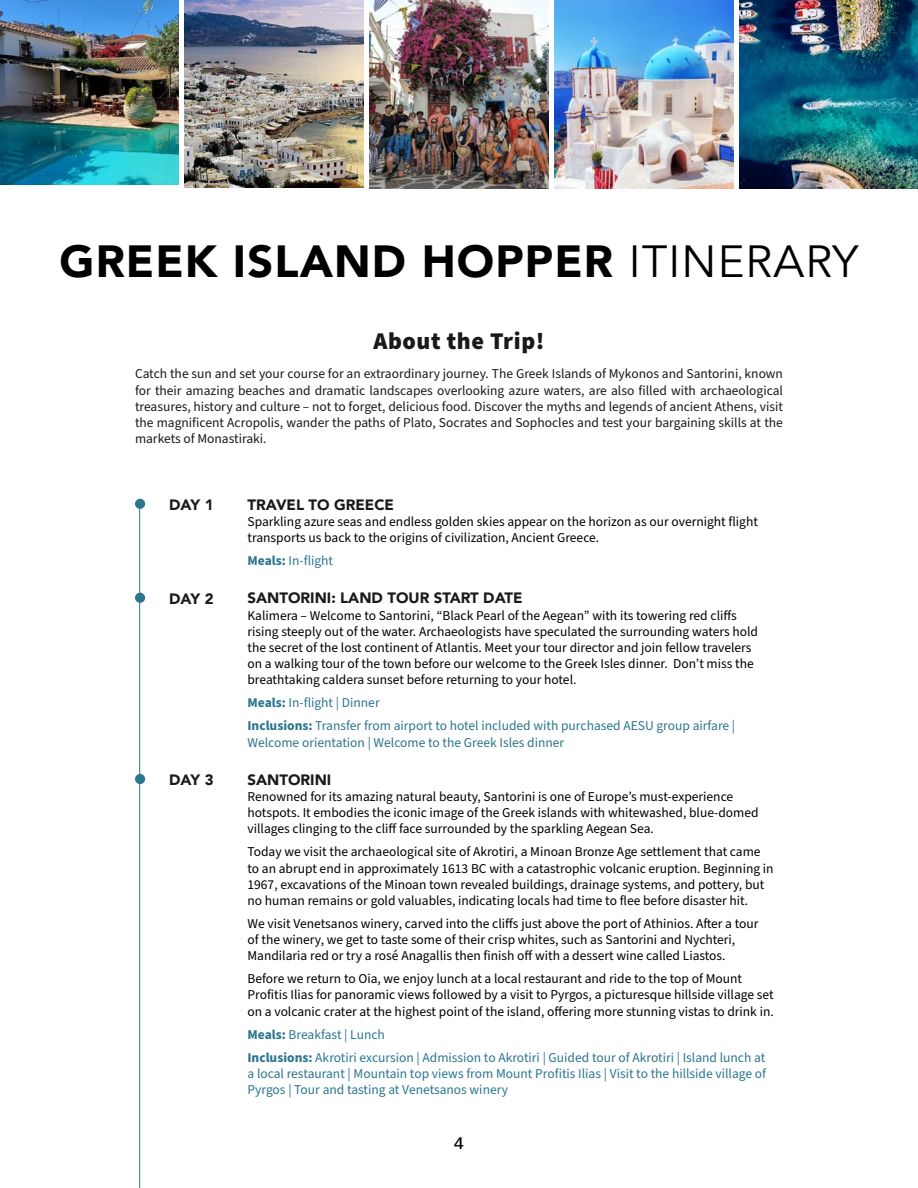
<style>
.page{position:relative;width:918px;height:1188px;background:#fff}
.page>*{position:absolute;margin:0;border:0;box-sizing:border-box;transform-origin:0 0}
.t1{font:900 45px "Avenir";letter-spacing:.025em;color:#000}
.t2{font:900 24px "Source Sans Pro";letter-spacing:.025em;color:#19191a}
.t3{font:500 16.5px "Avenir";color:#000101;scale:1.1 1}
.t4{font:900 15px "Avenir";color:#1a1a1a}
.t5{font:13.5px/16.2px "Source Sans Pro";color:#000}
.t6{font:13.5px/16.2px "Source Sans Pro";color:#19191a;text-align:justify}
.t7{font:13.5px/23px "Source Sans Pro";color:#2c768e}
.s1{font-weight:400}
.s2{font-weight:700}
</style>
<div class="page">
<hr style="left:139px;top:504px;width:1px;height:684px;background:#2c768e">
<div style="left:135px;top:499px;width:10px;height:10px;background:#2c768e;border-radius:50%"></div>
<div style="left:135px;top:593px;width:10px;height:10px;background:#2c768e;border-radius:50%"></div>
<img style="left:0;top:0;width:178px;height:185px">
<img style="left:370px;top:0;width:178px;height:189px">
<img style="left:740px;top:0;width:178px;height:189px">
<img style="left:555px;top:0;width:178px;height:189px">
<img style="left:185px;top:0;width:178px;height:188px">
<div style="left:135px;top:774px;width:10px;height:10px;background:#2c768e;border-radius:50%"></div>
<h1 class="t1" style="left:60px;top:223px;width:800px">GREEK ISLAND HOPPER <span class="s1">ITINERARY</span></h1>
<h2 class="t2" style="left:373px;top:324px;width:173px">About the Trip!</h2>
<p class="t6" style="left:135px;top:366px;width:650px">Catch the sun and set your course for an extraordinary journey. The Greek Islands of Mykonos and Santorini, known for their amazing beaches and dramatic landscapes overlooking azure waters, are also filled with archaeological treasures, history and culture – not to forget, delicious food. Discover the myths and legends of ancient Athens, visit the magnificent Acropolis, wander the paths of Plato, Socrates and Sophocles and test your bargaining skills at the markets of Monastiraki.</p>
<p class="t4" style="left:169px;top:492px;width:46px">DAY 1</p>
<p class="t4" style="left:169px;top:586px;width:46px">DAY 2</p>
<p class="t4" style="left:169px;top:767px;width:46px">DAY 3</p>
<p class="t4" style="left:248px;top:492px;width:148px">TRAVEL TO GREECE</p>
<p class="t5" style="left:248px;top:514px;width:512px">Sparkling azure seas and endless golden skies appear on the horizon as our overnight flight transports us back to the origins of civilization, Ancient Greece.</p>
<p class="t7" style="left:248px;top:550px;width:87px"><span class="s2">Meals:</span> In-flight</p>
<p class="t4" style="left:248px;top:585px;width:276px">SANTORINI: LAND TOUR START DATE</p>
<p class="t5" style="left:248px;top:607px;width:512px">Kalimera – Welcome to Santorini, “Black Pearl of the Aegean” with its towering red cliffs rising steeply out of the water. Archaeologists have speculated the surrounding waters hold the secret of the lost continent of Atlantis. Meet your tour director and join fellow travelers on a walking tour of the town before our welcome to the Greek Isles dinner. Don’t miss the breathtaking caldera sunset before returning to your hotel.</p>
<p class="t7" style="left:248px;top:692px;width:489px"><span class="s2">Meals:</span> In-flight | Dinner<br><span class="s2">Inclusions:</span> Transfer from airport to hotel included with purchased AESU group airfare |</p>
<p class="t7" style="left:248px;top:731px;width:318px">Welcome orientation | Welcome to the Greek Isles dinner</p>
<p class="t4" style="left:248px;top:767px;width:85px">SANTORINI</p>
<p class="t5" style="left:248px;top:789px;width:513px">Renowned for its amazing natural beauty, Santorini is one of Europe’s must-experience hotspots. It embodies the iconic image of the Greek islands with whitewashed, blue-domed villages clinging to the cliff face surrounded by the sparkling Aegean Sea.</p>
<p class="t5" style="left:248px;top:844px;width:528px">Today we visit the archaeological site of Akrotiri, a Minoan Bronze Age settlement that came to an abrupt end in approximately 1613 BC with a catastrophic volcanic eruption. Beginning in 1967, excavations of the Minoan town revealed buildings, drainage systems, and pottery, but no human remains or gold valuables, indicating locals had time to flee before disaster hit.</p>
<p class="t5" style="left:248px;top:916px;width:513px">We visit Venetsanos winery, carved into the cliffs just above the port of Athinios. After a tour of the winery, we get to taste some of their crisp whites, such as Santorini and Nychteri,<br>Mandilaria red or try a rosé Anagallis then finish off with a dessert wine called Liastos.</p>
<p class="t5" style="left:248px;top:971px;width:528px">Before we return to Oia, we enjoy lunch at a local restaurant and ride to the top of Mount<br>Profitis Ilias for panoramic views followed by a visit to Pyrgos, a picturesque hillside village set on a volcanic crater at the highest point of the island, offering more stunning vistas to drink in.</p>
<p class="t7" style="left:248px;top:1023px;width:519px"><span class="s2">Meals:</span> Breakfast | Lunch<br><span class="s2">Inclusions:</span> Akrotiri excursion | Admission to Akrotiri | Guided tour of Akrotiri | Island lunch at</p>
<p class="t7" style="left:248px;top:1066px;width:520px;line-height:16.2px">a local restaurant | Mountain top views from Mount Profitis Ilias | Visit to the hillside village of<br>Pyrgos | Tour and tasting at Venetsanos winery</p>
<p class="t3" style="left:454px;top:1129px;width:11px">4</p>
</div>
